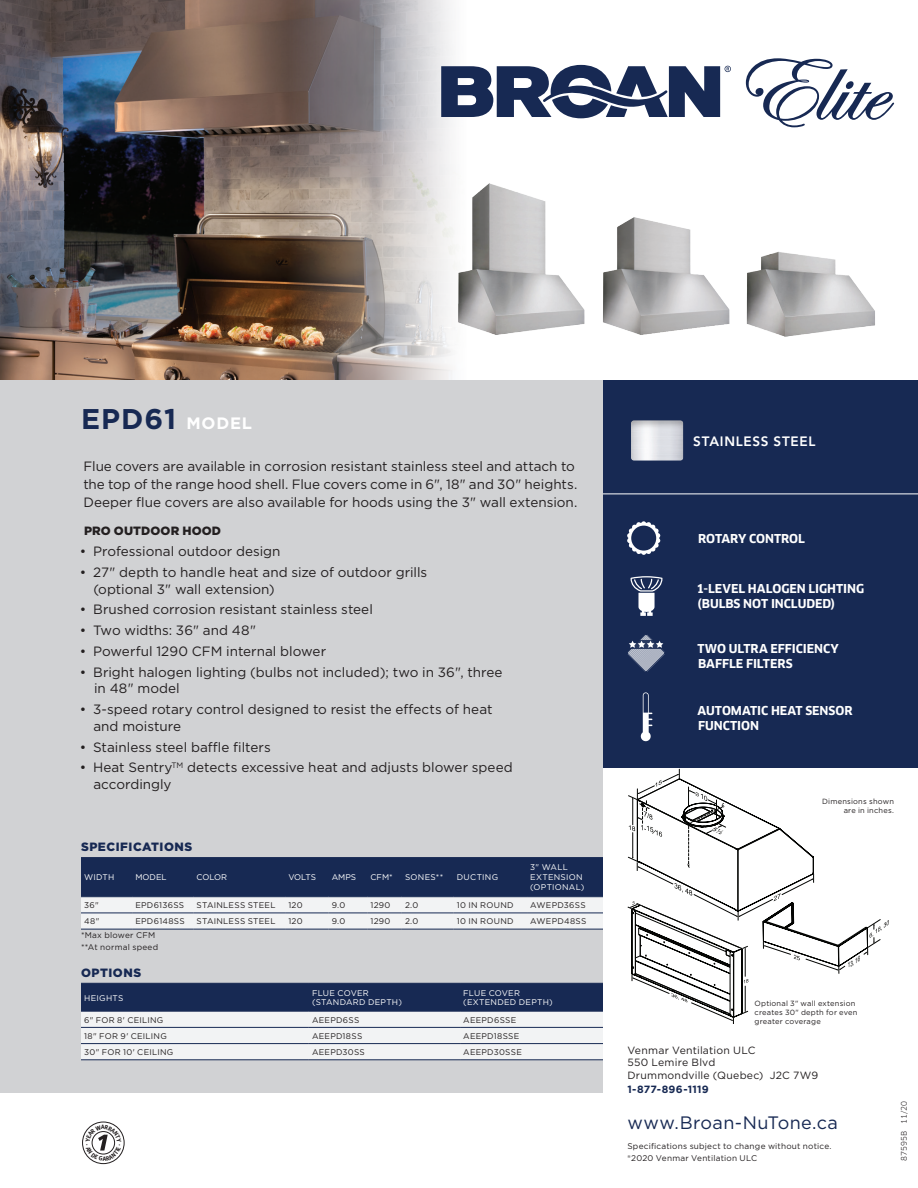
<style>
.page{position:relative;width:918px;height:1188px;background:#fff}
.page>*{position:absolute;margin:0;border:0;box-sizing:border-box;transform-origin:0 0}
.t1{font:700 28.5px "Gotham";letter-spacing:.03em;color:#172953}
.t2{font:18px "Gotham";letter-spacing:.02em;color:#172953}
.Texte{font:13.5px/16.5px "Gotham";color:#231f20}
.Swatch_Name_9_10{font:800 13.5px "Avenir LT Std";letter-spacing:.05em;color:#fff}
.t3{font:700 12px/15px "Clan";letter-spacing:-.005em;color:#fff}
.Petit_Titre{font:900 12px "Gotham";letter-spacing:.045em;color:#172953}
.STitre{font:900 12px "Gotham";letter-spacing:.005em;color:#231f20}
.t4{font:10.5px "Gotham";letter-spacing:.02em;color:#231f20}
.t5{font:700 10.5px "Gotham";letter-spacing:.02em;color:#172953}
.t6{font:8.25px "Gotham";letter-spacing:.03em;color:#231f20}
.t7{font:8.25px/9.9px "Gotham";letter-spacing:.025em;color:#fff}
.t8{font:7.5px/9px "Gotham";letter-spacing:.025em;color:#231f20;text-align:right}
.t9{font:7.5px "Clan";letter-spacing:.005em;color:#231f20}
.t10{font:italic 6.3px "Arial";color:#040503;scale:.83 1}
.s1{font-size:16.5px;color:#fff}
</style>
<div class="page">
<img style="left:0;top:0;width:453px;height:380px">
<img style="left:434px;top:168px;width:150px;height:179px">
<img style="left:584px;top:217px;width:145px;height:118px">
<img style="left:729px;top:251px;width:146px;height:86px">
<div style="left:0;top:380px;width:603px;height:713px;background:#d1d2d4"></div>
<div style="left:82px;top:1122px;width:43px;height:42px;border:1px solid #231f20;border-radius:50%"></div>
<svg style="left:746px;top:58px;width:148px;height:69px"></svg>
<svg style="left:441px;top:65px;width:290px;height:53px"></svg>
<div style="left:603px;top:380px;width:315px;height:388px;background:#172953"></div>
<div style="left:628px;top:420px;width:55px;height:43px;background:#231f20;opacity:.25"></div>
<svg style="left:631px;top:576px;width:31px;height:40px"></svg>
<svg style="left:627px;top:521px;width:33px;height:34px"></svg>
<svg style="left:628px;top:635px;width:36px;height:36px"></svg>
<hr style="left:603px;top:494px;width:315px;height:1px;background:#fff">
<svg style="left:641px;top:692px;width:11px;height:49px"></svg>
<svg style="left:81px;top:857px;width:522px;height:72px;background:#747f97"></svg>
<hr style="left:81px;top:896px;width:51px;height:1px;background:#172953">
<hr style="left:132px;top:896px;width:61px;height:1px;background:#172953">
<hr style="left:193px;top:896px;width:92px;height:1px;background:#172953">
<hr style="left:285px;top:896px;width:44px;height:1px;background:#172953">
<hr style="left:328px;top:896px;width:39px;height:1px;background:#172953">
<hr style="left:367px;top:896px;width:35px;height:1px;background:#172953">
<hr style="left:402px;top:896px;width:52px;height:1px;background:#172953">
<hr style="left:454px;top:896px;width:73px;height:1px;background:#172953">
<hr style="left:527px;top:896px;width:76px;height:1px;background:#172953">
<hr style="left:81px;top:913px;width:51px;height:1px;background:#172953">
<hr style="left:132px;top:913px;width:61px;height:1px;background:#172953">
<hr style="left:193px;top:913px;width:92px;height:1px;background:#172953">
<hr style="left:285px;top:913px;width:44px;height:1px;background:#172953">
<hr style="left:328px;top:913px;width:39px;height:1px;background:#172953">
<hr style="left:367px;top:913px;width:35px;height:1px;background:#172953">
<hr style="left:402px;top:913px;width:52px;height:1px;background:#172953">
<hr style="left:454px;top:913px;width:73px;height:1px;background:#172953">
<hr style="left:527px;top:913px;width:76px;height:1px;background:#172953">
<hr style="left:81px;top:929px;width:51px;height:1px;background:#172953">
<hr style="left:132px;top:929px;width:61px;height:1px;background:#172953">
<hr style="left:193px;top:929px;width:92px;height:1px;background:#172953">
<hr style="left:285px;top:929px;width:44px;height:1px;background:#172953">
<hr style="left:328px;top:929px;width:39px;height:1px;background:#172953">
<hr style="left:367px;top:929px;width:35px;height:1px;background:#172953">
<hr style="left:402px;top:929px;width:52px;height:1px;background:#172953">
<hr style="left:454px;top:929px;width:73px;height:1px;background:#172953">
<hr style="left:527px;top:929px;width:76px;height:1px;background:#172953">
<svg style="left:81px;top:984px;width:522px;height:75px;background:#9fa6b7"></svg>
<hr style="left:81px;top:1027px;width:228px;height:1px;background:#172953">
<hr style="left:309px;top:1027px;width:151px;height:1px;background:#172953">
<hr style="left:460px;top:1027px;width:143px;height:1px;background:#172953">
<hr style="left:81px;top:1043px;width:228px;height:1px;background:#172953">
<hr style="left:309px;top:1043px;width:151px;height:1px;background:#172953">
<hr style="left:460px;top:1043px;width:143px;height:1px;background:#172953">
<hr style="left:81px;top:1059px;width:228px;height:1px;background:#172953">
<hr style="left:309px;top:1059px;width:151px;height:1px;background:#172953">
<hr style="left:460px;top:1059px;width:143px;height:1px;background:#172953">
<hr style="left:81px;top:983px;width:228px;height:1px;background:#172953">
<hr style="left:309px;top:983px;width:151px;height:1px;background:#172953">
<hr style="left:460px;top:983px;width:143px;height:1px;background:#172953">
<hr style="left:81px;top:1011px;width:228px;height:1px;background:#172953">
<hr style="left:309px;top:1011px;width:151px;height:1px;background:#172953">
<hr style="left:460px;top:1011px;width:143px;height:1px;background:#172953">
<svg style="left:85px;top:1125px;width:36px;height:36px"></svg>
<svg style="left:628px;top:769px;width:261px;height:255px"></svg>
<p class="t1" style="left:81px;top:400px;width:173px">EPD61 <span class="s1">MODEL</span></p>
<p class="Texte" style="left:83px;top:457px;width:496px;line-height:18px">Flue covers are available in corrosion resistant stainless steel and attach to the top of the range hood shell. Flue covers come in 6", 18" and 30" heights.<br>Deeper flue covers are also available for hoods using the 3" wall extension.</p>
<p class="STitre" style="left:84px;top:524px;width:139px">PRO OUTDOOR HOOD</p>
<p class="Texte" style="left:80px;top:543px;width:202px">• Professional outdoor design</p>
<p class="Texte" style="left:93px;top:564px;width:335px;text-indent:-14px">• 27" depth to handle heat and size of outdoor grills (optional 3" wall extension)</p>
<p class="Texte" style="left:80px;top:601px;width:295px">• Brushed corrosion resistant stainless steel</p>
<p class="Texte" style="left:80px;top:622px;width:178px">• Two widths: 36" and 48"</p>
<p class="Texte" style="left:80px;top:643px;width:248px">• Powerful 1290 CFM internal blower</p>
<p class="Texte" style="left:94px;top:664px;width:410px;text-indent:-14px">• Bright halogen lighting (bulbs not included); two in 36", three in 48" model</p>
<p class="Texte" style="left:93px;top:701px;width:401px;text-indent:-14px">• 3-speed rotary control designed to resist the effects of heat and moisture</p>
<p class="Texte" style="left:80px;top:738px;width:192px">• Stainless steel baffle filters</p>
<p class="Texte" style="left:93px;top:759px;width:421px;text-indent:-14px">• Heat Sentry<sup>TM</sup> detects excessive heat and adjusts blower speed accordingly</p>
<p class="Petit_Titre" style="left:81px;top:840px;width:113px">SPECIFICATIONS</p>
<p class="t7" style="left:84px;top:872px;width:32px">WIDTH</p>
<p class="t7" style="left:135px;top:872px;width:33px">MODEL</p>
<p class="t7" style="left:197px;top:872px;width:32px">COLOR</p>
<p class="t7" style="left:288px;top:872px;width:29px">VOLTS</p>
<p class="t7" style="left:332px;top:872px;width:26px">AMPS</p>
<p class="t7" style="left:371px;top:872px;width:24px">CFM*</p>
<p class="t7" style="left:405px;top:872px;width:40px">SONES**</p>
<p class="t7" style="left:457px;top:872px;width:43px">DUCTING</p>
<p class="t7" style="left:530px;top:862px;width:54px">3" WALL<br>EXTENSION</p>
<p class="t7" style="left:530px;top:882px;width:56px">(OPTIONAL)</p>
<p class="t6" style="left:84px;top:900px;width:16px">36"</p>
<p class="t6" style="left:135px;top:900px;width:50px">EPD6136SS</p>
<p class="t6" style="left:197px;top:900px;width:80px">STAINLESS STEEL</p>
<p class="t6" style="left:288px;top:900px;width:16px">120</p>
<p class="t6" style="left:332px;top:900px;width:15px">9.0</p>
<p class="t6" style="left:371px;top:900px;width:21px">1290</p>
<p class="t6" style="left:405px;top:900px;width:15px">2.0</p>
<p class="t6" style="left:457px;top:900px;width:58px">10 IN ROUND</p>
<p class="t6" style="left:530px;top:900px;width:57px">AWEPD36SS</p>
<p class="t6" style="left:84px;top:916px;width:17px">48"</p>
<p class="t6" style="left:135px;top:916px;width:51px">EPD6148SS</p>
<p class="t6" style="left:197px;top:916px;width:80px">STAINLESS STEEL</p>
<p class="t6" style="left:288px;top:916px;width:16px">120</p>
<p class="t6" style="left:332px;top:916px;width:15px">9.0</p>
<p class="t6" style="left:371px;top:916px;width:21px">1290</p>
<p class="t6" style="left:405px;top:916px;width:15px">2.0</p>
<p class="t6" style="left:457px;top:916px;width:58px">10 IN ROUND</p>
<p class="t6" style="left:530px;top:916px;width:58px">AWEPD48SS</p>
<p class="t6" style="left:81px;top:930px;width:76px">*Max blower CFM</p>
<p class="t6" style="left:81px;top:942px;width:79px">**At normal speed</p>
<p class="Petit_Titre" style="left:81px;top:965px;width:62px">OPTIONS</p>
<p class="t7" style="left:84px;top:992px;width:41px">HEIGHTS</p>
<p class="t7" style="left:312px;top:988px;width:91px">FLUE COVER (STANDARD DEPTH)</p>
<p class="t7" style="left:463px;top:988px;width:91px">FLUE COVER (EXTENDED DEPTH)</p>
<p class="t6" style="left:84px;top:1014px;width:81px">6" FOR 8' CEILING</p>
<p class="t6" style="left:312px;top:1014px;width:49px">AEEPD6SS</p>
<p class="t6" style="left:463px;top:1014px;width:55px">AEEPD6SSE</p>
<p class="t6" style="left:84px;top:1031px;width:84px">18" FOR 9' CEILING</p>
<p class="t6" style="left:312px;top:1031px;width:52px">AEEPD18SS</p>
<p class="t6" style="left:463px;top:1031px;width:58px">AEEPD18SSE</p>
<p class="t6" style="left:84px;top:1047px;width:91px">30" FOR 10' CEILING</p>
<p class="t6" style="left:312px;top:1047px;width:54px">AEEPD30SS</p>
<p class="t6" style="left:463px;top:1047px;width:60px">AEEPD30SSE</p>
<p class="Swatch_Name_9_10" style="left:693px;top:433px;width:124px">STAINLESS STEEL</p>
<p class="t3" style="left:698px;top:531px;width:109px">ROTARY CONTROL</p>
<p class="t3" style="left:697px;top:581px;width:169px">1-LEVEL HALOGEN LIGHTING (BULBS NOT INCLUDED)</p>
<p class="t3" style="left:698px;top:641px;width:143px">TWO ULTRA EFFICIENCY<br>BAFFLE FILTERS</p>
<p class="t3" style="left:698px;top:703px;width:157px">AUTOMATIC HEAT SENSOR<br>FUNCTION</p>
<p class="t8" style="left:822px;top:797px;width:73px">Dimensions shown are in inches.</p>
<p class="t10" style="left:845px;top:963px;width:19px;rotate:-32deg">13, 16</p>
<p class="t8" style="left:755px;top:999px;width:102px">Optional 3" wall extension</p>
<p class="t8" style="left:755px;top:1008px;width:104px;text-align:left">creates 30" depth for even greater coverage</p>
<p class="t4" style="left:627px;top:1044px;width:130px">Venmar Ventilation ULC</p>
<p class="t4" style="left:627px;top:1056px;width:89px">550 Lemire Blvd</p>
<p class="t4" style="left:627px;top:1069px;width:193px">Drummondville (Quebec) J2C 7W9</p>
<p class="t5" style="left:627px;top:1082px;width:83px">1-877-896-1119</p>
<p class="t2" style="left:627px;top:1111px;width:212px">www.Broan-NuTone.ca</p>
<p class="t6" style="left:627px;top:1141px;width:206px">Specifications subject to change without notice.</p>
<p class="t6" style="left:627px;top:1153px;width:131px">®2020 Venmar Ventilation ULC</p>
<p class="t9" style="left:900px;top:1161px;width:62px;rotate:-90deg">87595B 11/20</p>
</div>
